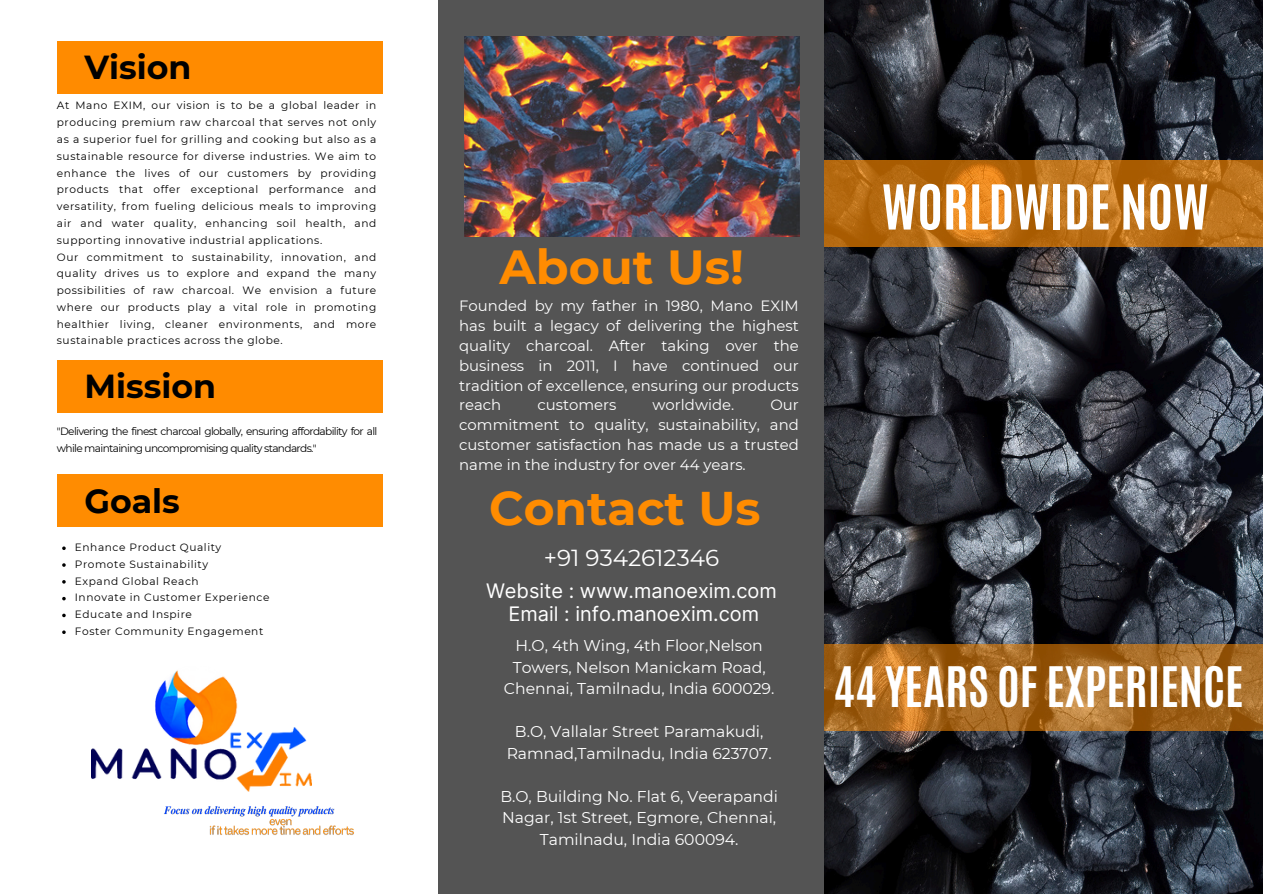
<style>
.page{position:relative;width:1263px;height:894px;background:#fff}
.page>*{position:absolute;margin:0;border:0;box-sizing:border-box;transform-origin:0 0}
.t1{font:700 52.5px "Antonio";color:#fff}
.t2{font:700 47.7px "Montserrat";color:#ff8c01}
.t3{font:700 47.1px "Montserrat";color:#ff8c01}
.t4{font:700 46.5px "Antonio";color:#fff}
.t5{font:700 33.15px "Montserrat";color:#000}
.t6{font:23.1px "Montserrat";color:#fff}
.t7{font:19.95px "Inter";color:#fff}
.t8{font:15.6px/21.5px "Montserrat";color:#fff;text-align:center}
.t9{font:14.85px/19.8px "Montserrat";color:#fff;text-align:justify}
.t10{font:10.65px/16.8px "Montserrat";letter-spacing:.055em;color:#000;text-align:justify}
.t11{font:10.65px/16.8px "Montserrat";letter-spacing:-.06em;color:#000}
</style>
<div class="page">
<img style="left:824px;top:0;width:439px;height:893px">
<div style="left:439px;top:0;width:385px;height:893px;background:#545454"></div>
<div style="left:57px;top:360px;width:326px;height:53px;background:#ff8b00"></div>
<div style="left:57px;top:41px;width:326px;height:53px;background:#ff8b00"></div>
<div style="left:57px;top:474px;width:326px;height:53px;background:#ff8c01"></div>
<img style="left:464px;top:37px;width:335px;height:199px">
<svg style="left:62px;top:546px;width:4px;height:4px"></svg>
<svg style="left:62px;top:563px;width:4px;height:3px"></svg>
<svg style="left:62px;top:580px;width:4px;height:3px"></svg>
<svg style="left:62px;top:596px;width:4px;height:4px"></svg>
<svg style="left:62px;top:613px;width:4px;height:4px"></svg>
<img style="left:209px;top:819px;width:145px;height:16px">
<img style="left:164px;top:806px;width:171px;height:11px">
<img style="left:91px;top:670px;width:221px;height:121px">
<svg style="left:824px;top:160px;width:439px;height:87px;background:#bc6e13"></svg>
<svg style="left:824px;top:643px;width:439px;height:87px;background:#a66821"></svg>
<p class="t5" style="left:84px;top:47px;width:109px">Vision</p>
<p class="t10" style="left:57px;top:97px;width:321px">At Mano EXIM, our vision is to be a global leader in producing premium raw charcoal that serves not only as a superior fuel for grilling and cooking but also as a sustainable resource for diverse industries. We aim to enhance the lives of our customers by providing products that offer exceptional performance and versatility, from fueling delicious meals to improving air and water quality, enhancing soil health, and supporting innovative industrial applications.</p>
<p class="t10" style="left:57px;top:248px;width:321px">Our commitment to sustainability, innovation, and quality drives us to explore and expand the many possibilities of raw charcoal. We envision a future where our products play a vital role in promoting healthier living, cleaner environments, and more sustainable practices across the globe.</p>
<h5 class="t5" style="left:84px;top:366px;width:133px">Mission</h5>
<p class="t11" style="left:57px;top:423px;width:322px">"Delivering the finest charcoal globally, ensuring affordability for all while maintaining uncompromising quality standards."</p>
<p class="t5" style="left:84px;top:481px;width:97px">Goals</p>
<p class="t10" style="left:75px;top:538px;width:148px">Enhance Product Quality</p>
<h2 class="t10" style="left:75px;top:555px;width:135px">Promote Sustainability</h2>
<p class="t10" style="left:75px;top:572px;width:125px">Expand Global Reach</p>
<h4 class="t10" style="left:75px;top:589px;width:196px">Innovate in Customer Experience</h4>
<h6 class="t10" style="left:75px;top:605px;width:119px">Educate and Inspire</h6>
<p class="t10" style="left:75px;top:622px;width:190px">Foster Community Engagement</p>
<p class="t2" style="left:499px;top:238px;width:246px">About Us!</p>
<p class="t9" style="left:459px;top:296px;width:341px">Founded by my father in 1980, Mano EXIM has built a legacy of delivering the highest quality charcoal. After taking over the business in 2011, I have continued our tradition of excellence, ensuring our products reach</p>
<p class="t9" style="left:537px;top:395px;width:81px">customers</p>
<p class="t9" style="left:652px;top:395px;width:83px">worldwide.</p>
<p class="t9" style="left:459px;top:395px;width:341px;text-indent:311px">Our commitment to quality, sustainability, and customer satisfaction has made us a trusted name in the industry for over 44 years.</p>
<h5 class="t3" style="left:489px;top:479px;width:273px">Contact Us</h5>
<p class="t6" style="left:544px;top:543px;width:177px">+91 9342612346</p>
<p class="t7" style="left:486px;top:578px;width:292px">Website : www.manoexim.com</p>
<p class="t7" style="left:509px;top:601px;width:252px">Email : info.manoexim.com</p>
<p class="t8" style="left:504px;top:634px;width:272px">H.O, 4th Wing, 4th Floor,Nelson<br>Towers, Nelson Manickam Road,<br>Chennai, Tamilnadu, India 600029.</p>
<h5 class="t8" style="left:507px;top:720px;width:267px">B.O, Vallalar Street Paramakudi,<br>Ramnad,Tamilnadu, India 623707.</h5>
<p class="t8" style="left:500px;top:785px;width:279px">B.O, Building No. Flat 6, Veerapandi<br>Nagar, 1st Street, Egmore, Chennai,<br>Tamilnadu, India 600094.</p>
<p class="t1" style="left:882px;top:169px;width:328px">WORLDWIDE NOW</p>
<p class="t4" style="left:833px;top:653px;width:412px">44 YEARS OF EXPERIENCE</p>
</div>
